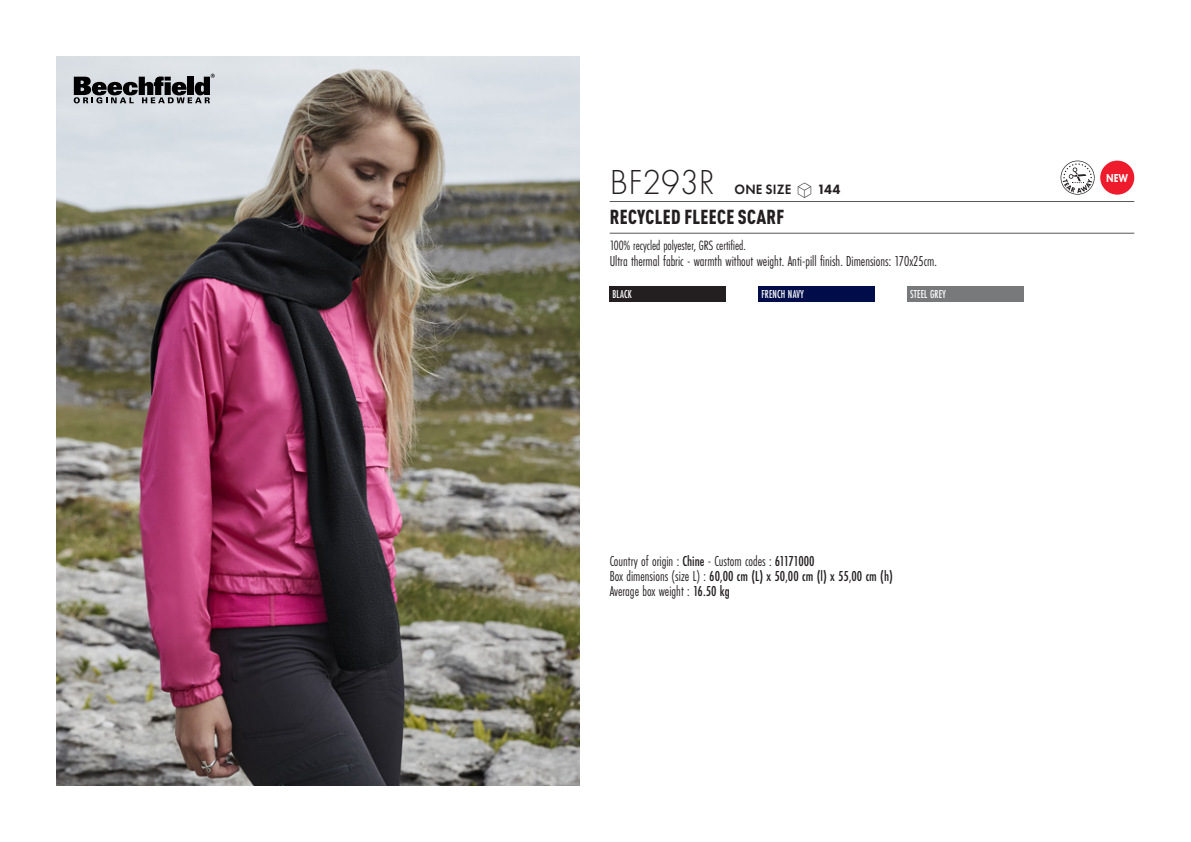
<style>
.page{position:relative;width:1191px;height:842px;background:#fff}
.page>*{position:absolute;margin:0;border:0;box-sizing:border-box;transform-origin:0 0}
.t1{font:300 36px "Futura PT";letter-spacing:.005em;color:#231f20;scale:.95 1}
.t2{font:900 condensed 20px "DIN Pro";letter-spacing:.02em;color:#231f20;scale:.95 1}
.t3{font:15px "Futura PT Cond";color:#231f20;scale:.95 1}
.t4{font:500 15px "Futura PT Cond";color:#231f20;scale:.95 1}
.grammage_2020{font:14px "Futura PT Cond";letter-spacing:-.005em;color:#231f20;scale:.95 1}
.t5{font:600 14px "Futura PT";letter-spacing:.01em;color:#231f20;scale:.95 1}
.Coloris_nuancier_bla{font:500 12px "Futura PT Cond";letter-spacing:.01em;color:#fff;scale:.9 1}
.nuancier_bloc_packsh{font:800 12px "Futura PT";color:#fff;scale:.8 1}
.s1{font-family:"Linotype Shapeshifter";font-weight:400;font-size:20px}
.s2{font-weight:800}
.s3{font-weight:500}
.s4{font-weight:400}
</style>
<div class="page">
<img style="left:57px;top:57px;width:522px;height:728px">
<svg style="left:74px;top:74px;width:141px;height:29px;background:#727579"></svg>
<div style="left:609px;top:286px;width:117px;height:16px;background:#231f20"></div>
<div style="left:758px;top:286px;width:116px;height:16px;background:#000d4b"></div>
<div style="left:907px;top:286px;width:116px;height:16px;background:#77797b"></div>
<svg style="left:1060px;top:161px;width:34px;height:34px"></svg>
<div style="left:1100px;top:161px;width:34px;height:34px;background:#ee1b2d;border-radius:50%"></div>
<hr style="left:609px;top:201px;width:525px;height:1px;background:#57585a">
<hr style="left:609px;top:233px;width:525px;height:1px;background:#57585a">
<p class="t1" style="left:610px;top:162px;width:112px">BF293R</p>
<p class="t5" style="left:734px;top:181px;width:113px">ONE SIZE <span class="s1">S</span> <span class="s2">144</span></p>
<p class="t2" style="left:610px;top:202px;width:185px">RECYCLED FLEECE SCARF</p>
<p class="grammage_2020" style="left:609px;top:238px;width:145px">100% recycled polyester, GRS certified.</p>
<p class="t3" style="left:609px;top:253px;width:346px">Ultra thermal fabric - warmth without weight. Anti-pill finish. Dimensions: 170x25cm.</p>
<p class="Coloris_nuancier_bla" style="left:612px;top:287px;width:23px">BLACK</p>
<p class="Coloris_nuancier_bla" style="left:761px;top:287px;width:49px">FRENCH NAVY</p>
<p class="Coloris_nuancier_bla" style="left:910px;top:287px;width:41px">STEEL GREY</p>
<p class="t3" style="left:609px;top:552px;width:217px">Country of origin : <span class="s3">Chine</span> - Custom codes : <span class="s3">61171000</span></p>
<p class="t4" style="left:609px;top:567px;width:300px"><span class="s4">Box dimensions (size L) :</span> 60,00 cm (L) x 50,00 cm (l) x 55,00 cm (h)</p>
<p class="t3" style="left:609px;top:582px;width:128px">Average box weight : <span class="s3">16.50 kg</span></p>
<p class="nuancier_bloc_packsh" style="left:1106px;top:171px;width:29px">NEW</p>
</div>
